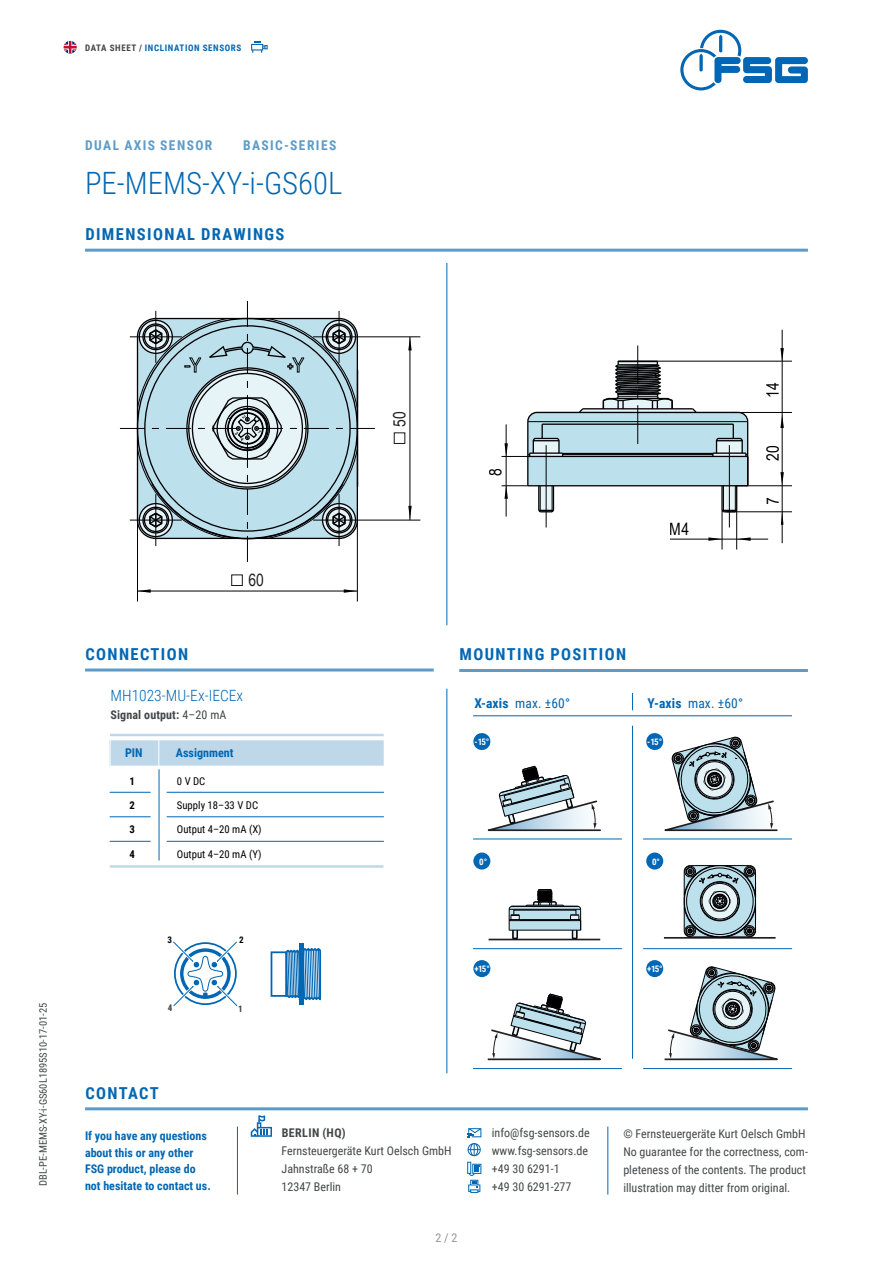
<style>
.page{position:relative;width:893px;height:1263px;background:#fff}
.page>*{position:absolute;margin:0;border:0;box-sizing:border-box;transform-origin:0 0}
.H1-Produkt{font:300 30.75px "Roboto Condensed";color:#0367b3}
.t1{font:16.95px "Arial Narrow";color:#000002}
.t2{font:16.95px "Arial Narrow";color:#231f20}
.H4-Produkte{font:700 16.5px "Roboto Condensed";letter-spacing:.085em;color:#0367b3}
.Title_blue_Linie_unten{font:700 16.5px "Roboto Condensed";letter-spacing:.085em;color:#0367b3}
.Produktbezeichnung{font:300 15.45px "Roboto Condensed";color:#0367b3}
.t3{font:13.5px "Roboto Condensed";letter-spacing:.01em;color:#0166b3}
.über_Produktnamen{font:700 13.5px "Roboto Condensed";letter-spacing:.105em;color:#5d9cc8}
.t4{font:12px/18px "Roboto Condensed";color:#434747}
.t5{font:700 12px/16.5px "Roboto Condensed";color:#0367b3}
._00_Tbl_TXT{font:700 12px "Roboto Condensed";letter-spacing:.01em;color:#434747}
.t6{font:700 12px "Roboto Condensed";color:#0166b3}
._00_Tbl_TXT-2{font:700 12px "Roboto Condensed";letter-spacing:.035em;color:#434747}
.t7{font:12px "Roboto Condensed";color:#939598}
.t8{font:10.8px "Roboto Condensed";color:#000002}
.t9{font:700 10.8px "Roboto Condensed";color:#000002}
.Disclaimer{font:10.5px "Roboto Condensed";color:#434747}
.t10{font:700 9.15px "Roboto Condensed";color:#000002}
.t11{font:700 9.15px "Roboto Condensed";color:#3e3e3f}
.t12{font:700 9px "Roboto Condensed";letter-spacing:.07em;color:#0367b3}
.t13{font:700 9px "Roboto Condensed";letter-spacing:-.1em;color:#fff}
.s1{color:#434747}
.s2{font-weight:400}
.s3{font-weight:700}
</style>
<div class="page">
<hr style="left:607px;top:1126px;width:1px;height:68px;background:#0367b3">
<hr style="left:237px;top:1126px;width:1px;height:68px;background:#0367b3">
<svg style="left:467px;top:1162px;width:14px;height:31px"></svg>
<svg style="left:467px;top:1128px;width:14px;height:9px"></svg>
<svg style="left:468px;top:1143px;width:13px;height:13px"></svg>
<hr style="left:85px;top:1107px;width:723px;height:3px;background:#5d9cc8">
<svg style="left:251px;top:1115px;width:21px;height:22px"></svg>
<hr style="left:110px;top:734px;width:274px;height:2px;background:#5d9cc8">
<hr style="left:110px;top:865px;width:273px;height:3px;background:#5d9cc8">
<hr style="left:159px;top:770px;width:1px;height:90px;background:#0166b3">
<hr style="left:167px;top:792px;width:217px;height:1px;background:#0166b3">
<hr style="left:167px;top:816px;width:217px;height:1px;background:#0166b3">
<hr style="left:167px;top:841px;width:217px;height:1px;background:#0166b3">
<svg style="left:110px;top:740px;width:274px;height:26px"></svg>
<hr style="left:110px;top:792px;width:40px;height:1px;background:#0166b3">
<hr style="left:110px;top:816px;width:40px;height:1px;background:#0166b3">
<hr style="left:110px;top:841px;width:40px;height:1px;background:#0166b3">
<hr style="left:85px;top:249px;width:723px;height:3px;background:#5d9cc8">
<hr style="left:85px;top:668px;width:349px;height:3px;background:#5d9cc8">
<hr style="left:459px;top:669px;width:349px;height:3px;background:#5d9cc8">
<svg style="left:408px;top:338px;width:4px;height:12px"></svg>
<svg style="left:408px;top:506px;width:4px;height:13px"></svg>
<svg style="left:138px;top:589px;width:13px;height:4px"></svg>
<svg style="left:344px;top:589px;width:13px;height:4px"></svg>
<hr style="left:137px;top:591px;width:220px;height:1px;background:#000002">
<hr style="left:137px;top:520px;width:1px;height:81px;background:#000002">
<hr style="left:365px;top:520px;width:55px;height:1px;background:#000002">
<hr style="left:365px;top:337px;width:55px;height:1px;background:#000002">
<hr style="left:357px;top:520px;width:1px;height:81px;background:#000002">
<hr style="left:410px;top:337px;width:1px;height:183px;background:#000002">
<svg style="left:120px;top:301px;width:255px;height:261px"></svg>
<div style="left:231px;top:574px;width:12px;height:12px;border:1px solid #17171c"></div>
<div style="left:394px;top:432px;width:11px;height:12px;border:1px solid #17171c"></div>
<svg style="left:780px;top:472px;width:4px;height:13px"></svg>
<svg style="left:781px;top:512px;width:1px;height:13px"></svg>
<svg style="left:780px;top:348px;width:4px;height:13px"></svg>
<svg style="left:780px;top:414px;width:4px;height:14px"></svg>
<svg style="left:708px;top:537px;width:14px;height:4px"></svg>
<svg style="left:737px;top:537px;width:14px;height:4px"></svg>
<hr style="left:546px;top:486px;width:1px;height:41px;background:#000002">
<hr style="left:729px;top:486px;width:1px;height:41px;background:#000002">
<hr style="left:506px;top:424px;width:1px;height:93px;background:#000002">
<hr style="left:670px;top:539px;width:98px;height:1px;background:#000002">
<hr style="left:726px;top:511px;width:66px;height:1px;background:#000002">
<hr style="left:737px;top:485px;width:55px;height:1px;background:#000002">
<hr style="left:730px;top:412px;width:62px;height:1px;background:#000002">
<hr style="left:657px;top:361px;width:135px;height:1px;background:#000002">
<hr style="left:722px;top:510px;width:1px;height:39px;background:#000002">
<hr style="left:736px;top:510px;width:1px;height:39px;background:#000002">
<hr style="left:782px;top:330px;width:1px;height:213px;background:#000002">
<hr style="left:637px;top:345px;width:1px;height:39px;background:#000002">
<svg style="left:501px;top:360px;width:248px;height:154px"></svg>
<hr style="left:637px;top:405px;width:1px;height:39px;background:#000002">
<hr style="left:632px;top:726px;width:1px;height:333px;background:#0166b3">
<hr style="left:473px;top:839px;width:149px;height:1px;background:#0166b3">
<hr style="left:473px;top:948px;width:149px;height:1px;background:#0166b3">
<hr style="left:473px;top:715px;width:319px;height:1px;background:#0166b3">
<svg style="left:632px;top:693px;width:1px;height:17px"></svg>
<hr style="left:643px;top:839px;width:149px;height:1px;background:#0166b3">
<hr style="left:643px;top:948px;width:149px;height:1px;background:#0166b3">
<hr style="left:664px;top:937px;width:112px;height:2px;background:#231f20">
<div style="left:646px;top:852px;width:17px;height:17px;background:#0166b3;border-radius:50%"></div>
<hr style="left:489px;top:939px;width:111px;height:1px;background:#231f20">
<svg style="left:664px;top:966px;width:114px;height:95px"></svg>
<svg style="left:684px;top:865px;width:72px;height:73px"></svg>
<div style="left:473px;top:852px;width:17px;height:17px;background:#0166b3;border-radius:50%"></div>
<svg style="left:473px;top:733px;width:18px;height:18px"></svg>
<div style="left:473px;top:960px;width:17px;height:17px;background:#0166b3;border-radius:50%"></div>
<svg style="left:646px;top:733px;width:132px;height:99px"></svg>
<div style="left:646px;top:960px;width:17px;height:17px;background:#0166b3;border-radius:50%"></div>
<svg style="left:509px;top:889px;width:73px;height:50px"></svg>
<svg style="left:487px;top:766px;width:114px;height:66px"></svg>
<svg style="left:487px;top:993px;width:114px;height:68px"></svg>
<svg style="left:286px;top:943px;width:36px;height:60px"></svg>
<div style="left:271px;top:951px;width:16px;height:46px;border:2px solid #0166b3"></div>
<hr style="left:299px;top:943px;width:4px;height:62px;background:#0166b3">
<svg style="left:173px;top:941px;width:65px;height:65px"></svg>
<hr style="left:446px;top:263px;width:1px;height:362px;background:#0367b3">
<hr style="left:446px;top:689px;width:1px;height:384px;background:#0367b3">
<svg style="left:680px;top:30px;width:128px;height:60px"></svg>
<svg style="left:64px;top:41px;width:13px;height:13px"></svg>
<svg style="left:251px;top:42px;width:17px;height:11px"></svg>
<p class="t12" style="left:85px;top:41px;width:158px"><span class="s1">DATA SHEET /</span> INCLINATION SENSORS</p>
<p class="über_Produktnamen" style="left:85px;top:136px;width:129px">DUAL AXIS SENSOR</p>
<p class="über_Produktnamen" style="left:243px;top:136px;width:95px">BASIC-SERIES</p>
<p class="H1-Produkt" style="left:85px;top:161px;width:259px">PE-MEMS-XY-i-GS60L</p>
<p class="H4-Produkte" style="left:85px;top:223px;width:201px">DIMENSIONAL DRAWINGS</p>
<p class="Disclaimer" style="left:36px;top:1186px;width:185px;rotate:-90deg">DBL-PE-MEMS-XY-i-GS60L1895S10-17-01-25</p>
<p class="t2" style="left:248px;top:568px;width:17px">60</p>
<p class="t2" style="left:387px;top:427px;width:17px;rotate:-90deg">50</p>
<h2 class="t1" style="left:483px;top:476px;width:9px;rotate:-90deg">8</h2>
<h2 class="t1" style="left:670px;top:516px;width:21px">M4</h2>
<h2 class="t1" style="left:760px;top:398px;width:17px;rotate:-90deg">14</h2>
<h2 class="t1" style="left:760px;top:461px;width:17px;rotate:-90deg">20</h2>
<h2 class="t1" style="left:760px;top:505px;width:9px;rotate:-90deg">7</h2>
<p class="Title_blue_Linie_unten" style="left:85px;top:643px;width:104px">CONNECTION</p>
<p class="Title_blue_Linie_unten" style="left:460px;top:643px;width:168px">MOUNTING POSITION</p>
<p class="Produktbezeichnung" style="left:111px;top:684px;width:134px">MH1023-MU-Ex-IECEx</p>
<p class="_00_Tbl_TXT" style="left:111px;top:706px;width:117px">Signal output: <span class="s2">4–20 mA</span></p>
<p class="t6" style="left:125px;top:744px;width:19px">PIN</p>
<p class="t6" style="left:176px;top:744px;width:59px">Assignment</p>
<p class="t9" style="left:129px;top:773px;width:7px">1</p>
<p class="t8" style="left:177px;top:773px;width:30px">0 V DC</p>
<p class="t9" style="left:129px;top:798px;width:7px">2</p>
<p class="t8" style="left:177px;top:798px;width:83px">Supply 18–33 V DC</p>
<p class="t9" style="left:129px;top:822px;width:7px">3</p>
<p class="t8" style="left:177px;top:822px;width:86px">Output 4–20 mA (X)</p>
<p class="t9" style="left:129px;top:846px;width:7px">4</p>
<p class="t8" style="left:177px;top:846px;width:86px">Output 4–20 mA (Y)</p>
<p class="t3" style="left:474px;top:693px;width:97px"><span class="s3">X-axis</span> max. ±60°</p>
<p class="t3" style="left:648px;top:693px;width:97px"><span class="s3">Y-axis</span> max. ±60°</p>
<p class="t13" style="left:474px;top:736px;width:16px">-15°</p>
<p class="t13" style="left:647px;top:736px;width:16px">-15°</p>
<p class="t13" style="left:479px;top:855px;width:10px">0°</p>
<p class="t13" style="left:652px;top:855px;width:10px">0°</p>
<p class="t10" style="left:167px;top:933px;width:6px">3</p>
<p class="t10" style="left:239px;top:933px;width:6px">2</p>
<p class="t11" style="left:168px;top:1001px;width:6px">4</p>
<p class="t11" style="left:238px;top:1002px;width:6px">1</p>
<p class="t13" style="left:474px;top:963px;width:17px">+15°</p>
<p class="t13" style="left:647px;top:963px;width:17px">+15°</p>
<h3 class="H4-Produkte" style="left:85px;top:1081px;width:75px">CONTACT</h3>
<p class="t5" style="left:85px;top:1127px;width:127px">If you have any questions about this or any other<br>FSG product, please do not hesitate to contact us.</p>
<p class="_00_Tbl_TXT-2" style="left:282px;top:1124px;width:65px">BERLIN (HQ)</p>
<p class="t4" style="left:282px;top:1141px;width:171px">Fernsteuergeräte Kurt Oelsch GmbH<br>Jahnstraße 68 + 70<br>12347 Berlin</p>
<p class="t7" style="left:436px;top:1229px;width:23px">2 / 2</p>
<p class="t4" style="left:492px;top:1124px;width:99px">info@fsg-sensors.de www.fsg-sensors.de +49 30 6291-1<br>+49 30 6291-277</p>
<p class="t4" style="left:623px;top:1124px;width:186px">© Fernsteuergeräte Kurt Oelsch GmbH No guarantee for the correctness, com&shy;pleteness of the contents. The product illustration may ditter from original.</p>
</div>
